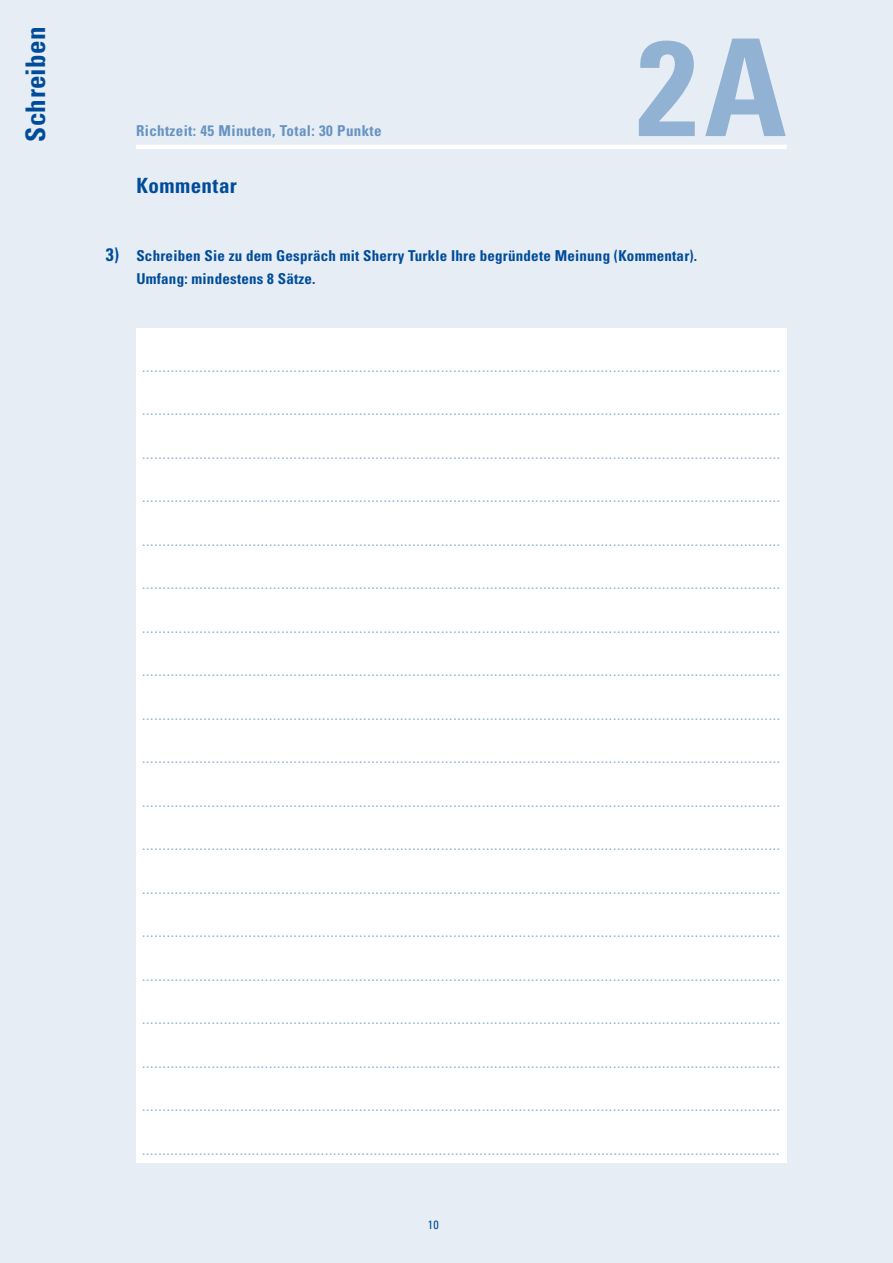
<style>
.page{position:relative;width:893px;height:1263px;background:#e6edf5}
.page>*{position:absolute;margin:0;border:0;box-sizing:border-box;transform-origin:0 0}
.t1{font:700 condensed 135px "Univers LT Std";color:#91b2d3}
.t2{font:700 condensed 27px "Univers LT Std";letter-spacing:.01em;color:#004c99}
.t3{font:700 condensed 21px "Univers LT Std";letter-spacing:.02em;color:#004c99}
.t4{font:700 condensed 18px "Univers LT Std";color:#004c99}
.t5{font:condensed 15px "Univers LT Std";color:#91b2d3}
.t6{font:700 condensed 15px/22.5px "Univers LT Std";letter-spacing:.015em;color:#004c99}
.t7{font:700 condensed 15px "Univers LT Std";letter-spacing:.025em;color:#6693c2}
.t8{font:condensed 12px "Univers LT Std";color:#004c99}
</style>
<div class="page">
<hr style="left:136px;top:145px;width:651px;height:4px;background:#fff">
<div style="left:136px;top:328px;width:651px;height:835px;background:#fff"></div>
<h2 class="t2" style="left:19px;top:142px;width:117px;rotate:-90deg">Schreiben</h2>
<p class="t7" style="left:136px;top:122px;width:247px">Richtzeit: 45 Minuten, Total: 30 Punkte</p>
<h3 class="t3" style="left:137px;top:173px;width:102px">Kommentar</h3>
<h1 class="t1" style="left:637px;top:5px;width:151px">2A</h1>
<p class="t4" style="left:106px;top:244px;width:15px">3)</p>
<p class="t6" style="left:136px;top:244px;width:562px">Schreiben Sie zu dem Gespräch mit Sherry Turkle Ihre begründete Meinung (Kommentar).<br>Umfang: mindestens 8 Sätze.</p>
<p class="t5" style="left:142px;top:357px;width:640px">............................................................................................................................................................</p>
<p class="t5" style="left:142px;top:400px;width:640px">............................................................................................................................................................</p>
<p class="t5" style="left:142px;top:444px;width:640px">............................................................................................................................................................</p>
<p class="t5" style="left:142px;top:487px;width:640px">............................................................................................................................................................</p>
<p class="t5" style="left:142px;top:531px;width:640px">............................................................................................................................................................</p>
<p class="t5" style="left:142px;top:574px;width:640px">............................................................................................................................................................</p>
<p class="t5" style="left:142px;top:618px;width:640px">............................................................................................................................................................</p>
<p class="t5" style="left:142px;top:661px;width:640px">............................................................................................................................................................</p>
<p class="t5" style="left:142px;top:705px;width:640px">............................................................................................................................................................</p>
<p class="t5" style="left:142px;top:748px;width:640px">............................................................................................................................................................</p>
<p class="t5" style="left:142px;top:792px;width:640px">............................................................................................................................................................</p>
<p class="t5" style="left:142px;top:835px;width:640px">............................................................................................................................................................</p>
<p class="t5" style="left:142px;top:879px;width:640px">............................................................................................................................................................</p>
<p class="t5" style="left:142px;top:922px;width:640px">............................................................................................................................................................</p>
<p class="t5" style="left:142px;top:966px;width:640px">............................................................................................................................................................</p>
<p class="t5" style="left:142px;top:1009px;width:640px">............................................................................................................................................................</p>
<p class="t5" style="left:142px;top:1053px;width:640px">............................................................................................................................................................</p>
<p class="t5" style="left:142px;top:1096px;width:640px">............................................................................................................................................................</p>
<p class="t5" style="left:142px;top:1140px;width:639px">.............................................................................................................................................................</p>
<p class="t8" style="left:428px;top:1217px;width:12px">10</p>
</div>
